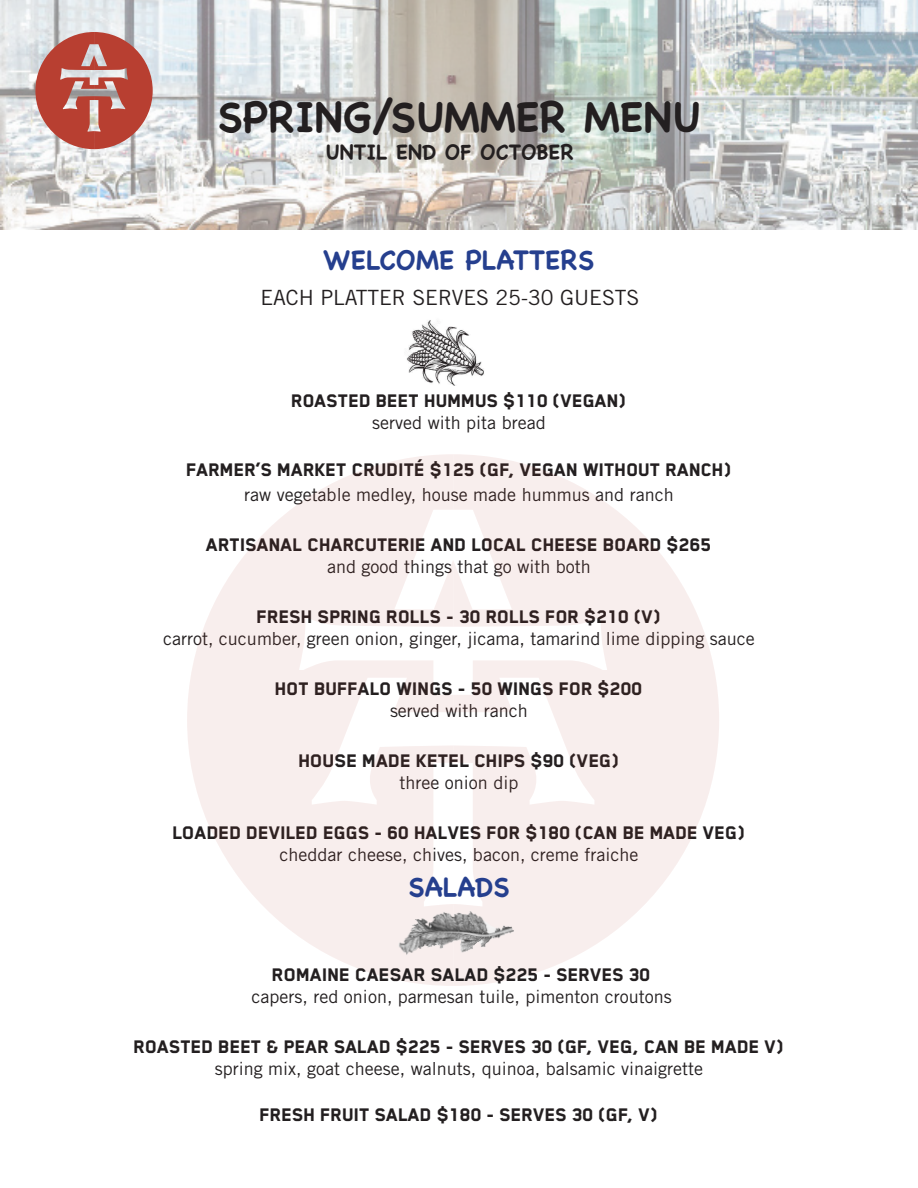
<style>
.page{position:relative;width:918px;height:1188px;background:#fff}
.page>*{position:absolute;margin:0;border:0;box-sizing:border-box;transform-origin:0 0}
.TITTLES{font:700 42px "Chalkboard";color:#231f20}
.titre{font:700 27px "Chalkboard";color:#253f8e}
.contenu{font:800 21px "Blender Pro";color:#231f20}
.TITTLE_2{font:21px "Trade Gothic LT Std";color:#231f20}
.TITTLE_2-2{font:700 21px "Chalkboard";color:#231f20}
.description{font:18px "Trade Gothic LT Std";color:#231f20}
</style>
<div class="page">
<img style="left:0;top:0;width:918px;height:230px">
<svg style="left:35px;top:32px;width:118px;height:117px;background:#c3776f"></svg>
<img style="left:407px;top:320px;width:77px;height:65px">
<svg style="left:187px;top:454px;width:266px;height:532px;fill:#f8eeed"></svg>
<svg style="left:453px;top:454px;width:266px;height:532px;fill:#f8eeed"></svg>
<img style="left:394px;top:891px;width:130px;height:72px">
<p class="TITTLES" style="left:217px;top:92px;width:485px">SPRING/SUMMER MENU</p>
<p class="TITTLE_2-2" style="left:325px;top:139px;width:250px">UNTIL END OF OCTOBER</p>
<p class="titre" style="left:324px;top:244px;width:272px">WELCOME PLATTERS</p>
<p class="TITTLE_2" style="left:260px;top:285px;width:381px">EACH PLATTER SERVES 25-30 GUESTS</p>
<p class="contenu" style="left:291px;top:390px;width:337px">ROASTED BEET HUMMUS $110 (VEGAN)</p>
<p class="description" style="left:372px;top:412px;width:175px">served with pita bread</p>
<p class="contenu" style="left:186px;top:458px;width:547px">FARMER’S MARKET CRUDITÉ $125 (GF, VEGAN WITHOUT RANCH)</p>
<p class="description" style="left:244px;top:484px;width:431px">raw vegetable medley, house made hummus and ranch</p>
<p class="contenu" style="left:206px;top:534px;width:507px">ARTISANAL CHARCUTERIE AND LOCAL CHEESE BOARD $265</p>
<p class="description" style="left:327px;top:556px;width:265px">and good things that go with both</p>
<p class="contenu" style="left:257px;top:606px;width:406px">FRESH SPRING ROLLS - 30 ROLLS FOR $210 (V)</p>
<p class="description" style="left:163px;top:628px;width:593px">carrot, cucumber, green onion, ginger, jicama, tamarind lime dipping sauce</p>
<p class="contenu" style="left:275px;top:678px;width:369px">HOT BUFFALO WINGS - 50 WINGS FOR $200</p>
<p class="description" style="left:390px;top:700px;width:139px">served with ranch</p>
<p class="contenu" style="left:299px;top:750px;width:322px">HOUSE MADE KETEL CHIPS $90 (VEG)</p>
<p class="description" style="left:399px;top:772px;width:121px">three onion dip</p>
<p class="contenu" style="left:173px;top:822px;width:574px">LOADED DEVILED EGGS - 60 HALVES FOR $180 (CAN BE MADE VEG)</p>
<p class="description" style="left:280px;top:844px;width:360px">cheddar cheese, chives, bacon, creme fraiche</p>
<p class="titre" style="left:408px;top:871px;width:103px">SALADS</p>
<p class="contenu" style="left:272px;top:963px;width:380px">ROMAINE CAESAR SALAD $225 - SERVES 30</p>
<p class="description" style="left:252px;top:985px;width:422px">capers, red onion, parmesan tuile, pimenton croutons</p>
<p class="contenu" style="left:134px;top:1035px;width:652px">ROASTED BEET &amp; PEAR SALAD $225 - SERVES 30 (GF, VEG, CAN BE MADE V)</p>
<p class="description" style="left:215px;top:1057px;width:490px">spring mix, goat cheese, walnuts, quinoa, balsamic vinaigrette</p>
<p class="contenu" style="left:260px;top:1104px;width:400px">FRESH FRUIT SALAD $180 - SERVES 30 (GF, V)</p>
</div>
